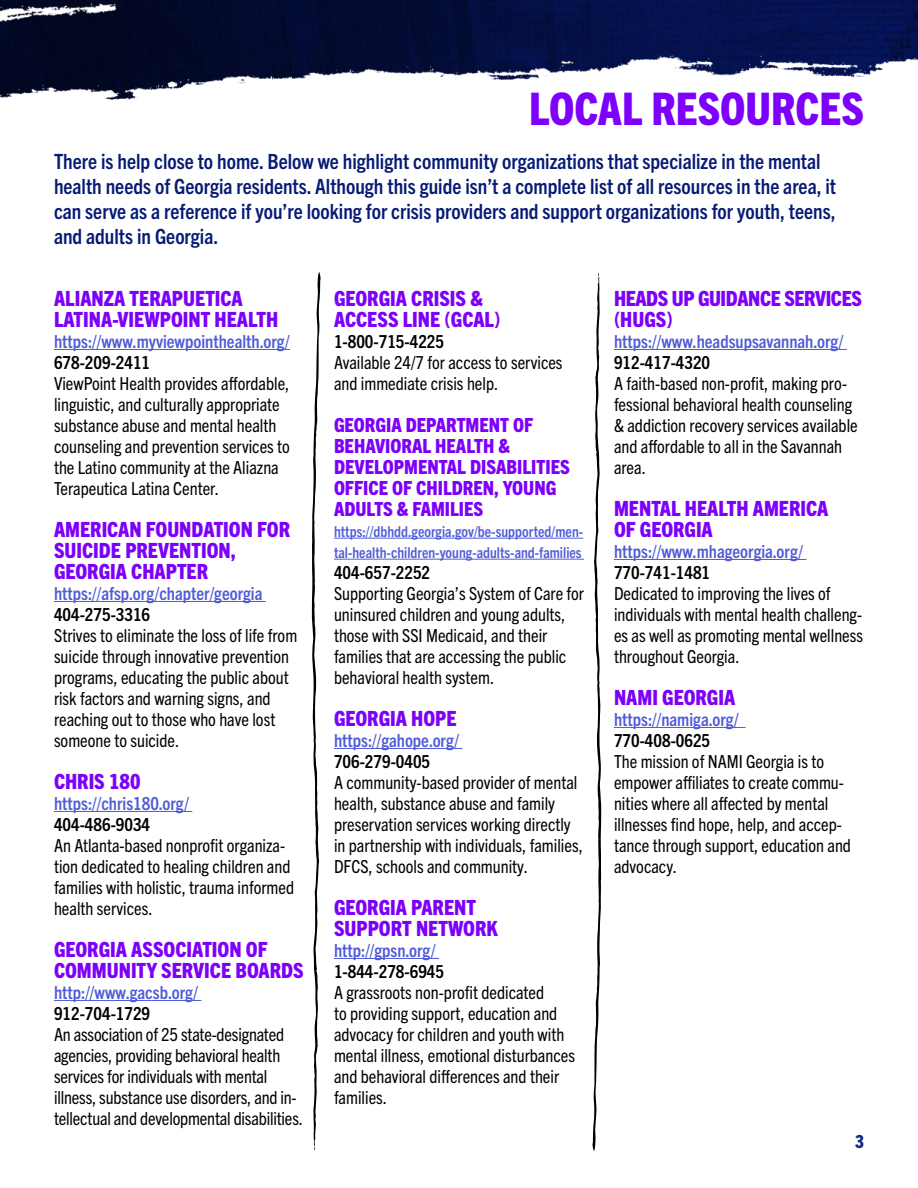
<style>
.page{position:relative;width:918px;height:1188px;background:#fff}
.page>*{position:absolute;margin:0;border:0;box-sizing:border-box;transform-origin:0 0}
.t1{font:800 condensed 45px "Trade Gothic Next LT Pro";color:#7d00fa}
.t2{font:700 condensed 21px/25.2px "Trade Gothic Next LT Pro";color:#071b75}
.t3{font:800 condensed 21px/21px "Trade Gothic Next LT Pro";color:#7d00fa}
.t4{font:800 condensed 21px/21px "Trade Gothic Next LT Pro";letter-spacing:-.02em;color:#7d00fa}
.t5{font:800 condensed 19.5px/21px "Trade Gothic Next LT Pro";color:#7d00fa}
.t6{font:condensed 18px/21px "Trade Gothic Next LT Pro";color:#000}
.t7{font:700 condensed 18px "Trade Gothic Next LT Pro";color:#4f5cd6}
.t8{font:700 condensed 18px "Trade Gothic Next LT Pro";color:#000}
.t9{font:800 condensed 18px "Trade Gothic Next LT Pro";color:#142982}
.t10{font:700 condensed 15px/21px "Trade Gothic Next LT Pro";color:#4f5cd6}
</style>
<div class="page">
<svg style="left:312px;top:272px;width:9px;height:879px"></svg>
<svg style="left:592px;top:272px;width:10px;height:879px"></svg>
<img style="left:0;top:0;width:918px;height:101px">
<hr style="left:54px;top:349px;width:236px;height:1px;background:#4f5cd6">
<hr style="left:54px;top:601px;width:212px;height:1px;background:#4f5cd6">
<hr style="left:54px;top:811px;width:138px;height:1px;background:#4f5cd6">
<hr style="left:54px;top:1000px;width:148px;height:1px;background:#4f5cd6">
<hr style="left:334px;top:538px;width:249px;height:1px;background:#4f5cd6">
<hr style="left:334px;top:559px;width:250px;height:1px;background:#4f5cd6">
<hr style="left:334px;top:748px;width:128px;height:1px;background:#4f5cd6">
<hr style="left:334px;top:958px;width:105px;height:1px;background:#4f5cd6">
<hr style="left:614px;top:349px;width:233px;height:1px;background:#4f5cd6">
<hr style="left:614px;top:559px;width:192px;height:1px;background:#4f5cd6">
<hr style="left:614px;top:727px;width:132px;height:1px;background:#4f5cd6">
<h1 class="t1" style="left:529px;top:78px;width:336px">LOCAL RESOURCES</h1>
<p class="t2" style="left:54px;top:147px;width:784px">There is help close to home. Below we highlight community organizations that specialize in the mental health needs of Georgia residents. Although this guide isn’t a complete list of all resources in the area, it can serve as a reference if you’re looking for crisis providers and support organizations for youth, teens, and adults in Georgia.</p>
<p class="t3" style="left:54px;top:286px;width:226px">ALIANZA TERAPUETICA<br>LATINA-VIEWPOINT HEALTH</p>
<p class="t7" style="left:54px;top:329px;width:237px">https://www.myviewpointhealth.org/</p>
<p class="t8" style="left:54px;top:350px;width:98px">678-209-2411</p>
<p class="t6" style="left:54px;top:372px;width:238px">ViewPoint Health provides affordable, linguistic, and culturally appropriate substance abuse and mental health counseling and prevention services to the Latino community at the Aliazna Terapeutica Latina Center.</p>
<p class="t3" style="left:54px;top:517px;width:238px">AMERICAN FOUNDATION FOR<br>SUICIDE PREVENTION,<br>GEORGIA CHAPTER</p>
<p class="t7" style="left:54px;top:581px;width:210px">https://afsp.org/chapter/georgia</p>
<p class="t8" style="left:54px;top:602px;width:98px">404-275-3316</p>
<p class="t6" style="left:54px;top:624px;width:245px">Strives to eliminate the loss of life from suicide through innovative prevention programs, educating the public about risk factors and warning signs, and reaching out to those who have lost someone to suicide.</p>
<p class="t3" style="left:54px;top:769px;width:88px">CHRIS 180</p>
<p class="t7" style="left:54px;top:791px;width:136px">https://chris180.org/</p>
<p class="t8" style="left:54px;top:812px;width:98px">404-486-9034</p>
<p class="t6" style="left:54px;top:834px;width:242px">An Atlanta-based nonprofit organiza&shy;tion dedicated to healing children and families with holistic, trauma informed health services.</p>
<p class="t3" style="left:54px;top:937px;width:251px">GEORGIA ASSOCIATION OF<br>COMMUNITY SERVICE BOARDS</p>
<p class="t7" style="left:54px;top:980px;width:146px">http://www.gacsb.org/</p>
<p class="t8" style="left:54px;top:1001px;width:98px">912-704-1729</p>
<p class="t6" style="left:54px;top:1023px;width:250px">An association of 25 state-designated agencies, providing behavioral health services for individuals with mental illness, substance use disorders, and in&shy;tellectual and developmental disabilities.</p>
<p class="t3" style="left:334px;top:286px;width:168px">GEORGIA CRISIS &amp;<br>ACCESS LINE (GCAL)</p>
<p class="t8" style="left:334px;top:329px;width:112px">1-800-715-4225</p>
<p class="t6" style="left:334px;top:351px;width:230px">Available 24/7 for access to services and immediate crisis help.</p>
<p class="t5" style="left:334px;top:413px;width:237px">GEORGIA DEPARTMENT OF<br>BEHAVIORAL HEALTH &amp;<br>DEVELOPMENTAL DISABILITIES<br>OFFICE OF CHILDREN, YOUNG<br>ADULTS &amp; FAMILIES</p>
<p class="t10" style="left:334px;top:520px;width:251px">https://dbhdd.georgia.gov/be-supported/men&shy;tal-health-children-young-adults-and-families</p>
<p class="t8" style="left:334px;top:560px;width:98px">404-657-2252</p>
<p class="t6" style="left:334px;top:582px;width:252px">Supporting Georgia’s System of Care for uninsured children and young adults, those with SSI Medicaid, and their families that are accessing the public behavioral health system.</p>
<p class="t3" style="left:334px;top:706px;width:124px">GEORGIA HOPE</p>
<p class="t7" style="left:334px;top:728px;width:127px">https://gahope.org/</p>
<p class="t8" style="left:334px;top:749px;width:98px">706-279-0405</p>
<p class="t6" style="left:334px;top:771px;width:250px">A community-based provider of mental health, substance abuse and family preservation services working directly in partnership with individuals, families, DFCS, schools and community.</p>
<p class="t3" style="left:334px;top:895px;width:165px">GEORGIA PARENT<br>SUPPORT NETWORK</p>
<p class="t7" style="left:334px;top:938px;width:103px">http://gpsn.org/</p>
<p class="t8" style="left:334px;top:959px;width:112px">1-844-278-6945</p>
<p class="t6" style="left:334px;top:981px;width:243px">A grassroots non-profit dedicated<br>to providing support, education and advocacy for children and youth with mental illness, emotional disturbances and behavioral differences and their families.</p>
<p class="t4" style="left:614px;top:286px;width:249px">HEADS UP GUIDANCE SERVICES (HUGS)</p>
<p class="t7" style="left:614px;top:329px;width:231px">https://www.headsupsavannah.org/</p>
<p class="t8" style="left:614px;top:350px;width:98px">912-417-4320</p>
<p class="t6" style="left:614px;top:372px;width:245px">A faith-based non-profit, making pro&shy;fessional behavioral health counseling &amp; addiction recovery services available and affordable to all in the Savannah area.</p>
<p class="t3" style="left:614px;top:496px;width:216px">MENTAL HEALTH AMERICA<br>OF GEORGIA</p>
<p class="t7" style="left:614px;top:539px;width:191px">https://www.mhageorgia.org/</p>
<p class="t8" style="left:614px;top:560px;width:98px">770-741-1481</p>
<p class="t6" style="left:614px;top:582px;width:251px">Dedicated to improving the lives of individuals with mental health challeng&shy;es as well as promoting mental wellness throughout Georgia.</p>
<p class="t3" style="left:614px;top:685px;width:123px">NAMI GEORGIA</p>
<p class="t7" style="left:614px;top:707px;width:126px">https://namiga.org/</p>
<p class="t8" style="left:614px;top:728px;width:98px">770-408-0625</p>
<p class="t6" style="left:614px;top:750px;width:239px">The mission of NAMI Georgia is to empower affiliates to create commu&shy;nities where all affected by mental illnesses find hope, help, and accep&shy;tance through support, education and advocacy.</p>
<p class="t9" style="left:855px;top:1129px;width:10px">3</p>
</div>
